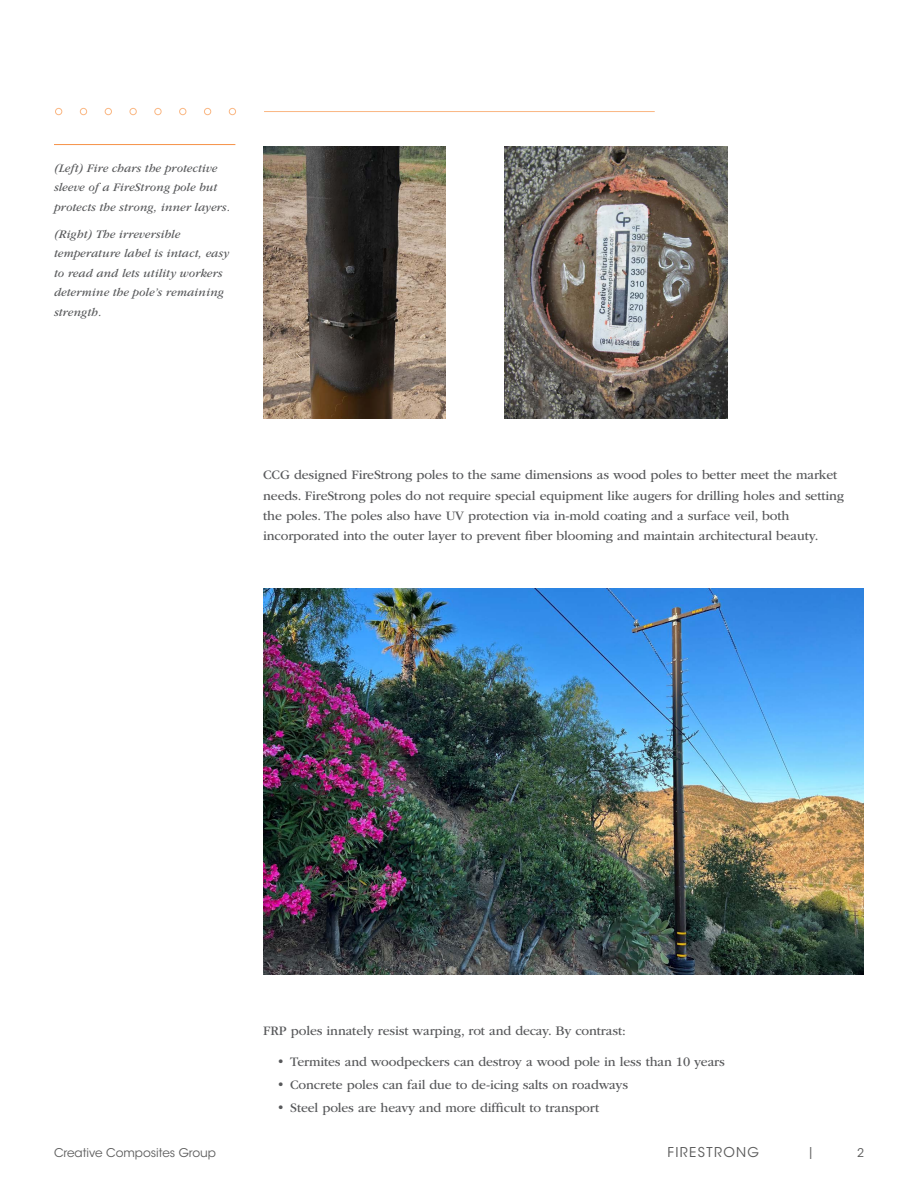
<style>
.page{position:relative;width:918px;height:1188px;background:#fff}
.page>*{position:absolute;margin:0;border:0;box-sizing:border-box;transform-origin:0 0}
.Body_Text_9_14{font:13.5px/20.2px "ITC Garamond Std";letter-spacing:-.01em;color:#57585a}
.t1{font:13.5px "ITC Avant Garde Std";letter-spacing:.1em;color:#5c5c5c}
.t2{font:italic 12px/19.5px "ITC Garamond Std";letter-spacing:.01em;color:#57585a}
.t3{font:12px "ITC Avant Garde Std";color:#5c5c5c}
</style>
<div class="page">
<div style="left:80px;top:108px;width:7px;height:7px;border:1px solid #fab783;border-radius:50%"></div>
<div style="left:55px;top:108px;width:7px;height:7px;border:1px solid #fab783;border-radius:50%"></div>
<div style="left:105px;top:108px;width:7px;height:7px;border:1px solid #fab783;border-radius:50%"></div>
<div style="left:130px;top:108px;width:7px;height:7px;border:1px solid #fab783;border-radius:50%"></div>
<div style="left:154px;top:108px;width:8px;height:7px;border:1px solid #fab783;border-radius:50%"></div>
<div style="left:179px;top:108px;width:7px;height:7px;border:1px solid #fab783;border-radius:50%"></div>
<div style="left:204px;top:108px;width:7px;height:7px;border:1px solid #fab783;border-radius:50%"></div>
<div style="left:229px;top:108px;width:7px;height:7px;border:1px solid #fab783;border-radius:50%"></div>
<hr style="left:264px;top:111px;width:391px;height:1px;background:#fab783">
<img style="left:263px;top:588px;width:601px;height:386px">
<img style="left:263px;top:146px;width:183px;height:272px">
<img style="left:504px;top:146px;width:223px;height:272px">
<hr style="left:54px;top:144px;width:181px;height:1px;background:#f69146">
<p class="t2" style="left:54px;top:159px;width:178px">(Left) Fire chars the protective sleeve of a FireStrong pole but protects the strong, inner layers.</p>
<p class="t2" style="left:54px;top:225px;width:177px">(Right) The irreversible temperature label is intact, easy to read and lets utility workers determine the pole’s remaining strength.</p>
<p class="Body_Text_9_14" style="left:263px;top:465px;width:582px">CCG designed FireStrong poles to the same dimensions as wood poles to better meet the market needs. FireStrong poles do not require special equipment like augers for drilling holes and setting the poles. The poles also have UV protection via in-mold coating and a surface veil, both incorporated into the outer layer to prevent fiber blooming and maintain architectural beauty.</p>
<p class="Body_Text_9_14" style="left:263px;top:1021px;width:364px">FRP poles innately resist warping, rot and decay. By contrast:</p>
<p class="Body_Text_9_14" style="left:277px;top:1052px;width:450px">• Termites and woodpeckers can destroy a wood pole in less than 10 years</p>
<p class="Body_Text_9_14" style="left:277px;top:1075px;width:353px">• Concrete poles can fail due to de-icing salts on roadways</p>
<p class="Body_Text_9_14" style="left:277px;top:1097px;width:324px">• Steel poles are heavy and more difficult to transport</p>
<p class="t3" style="left:54px;top:1146px;width:163px">Creative Composites Group</p>
<p class="t1" style="left:668px;top:1144px;width:93px">FIRESTRONG</p>
<p class="t3" style="left:808px;top:1144px;width:8px">|</p>
<p class="t3" style="left:857px;top:1146px;width:8px">2</p>
</div>
